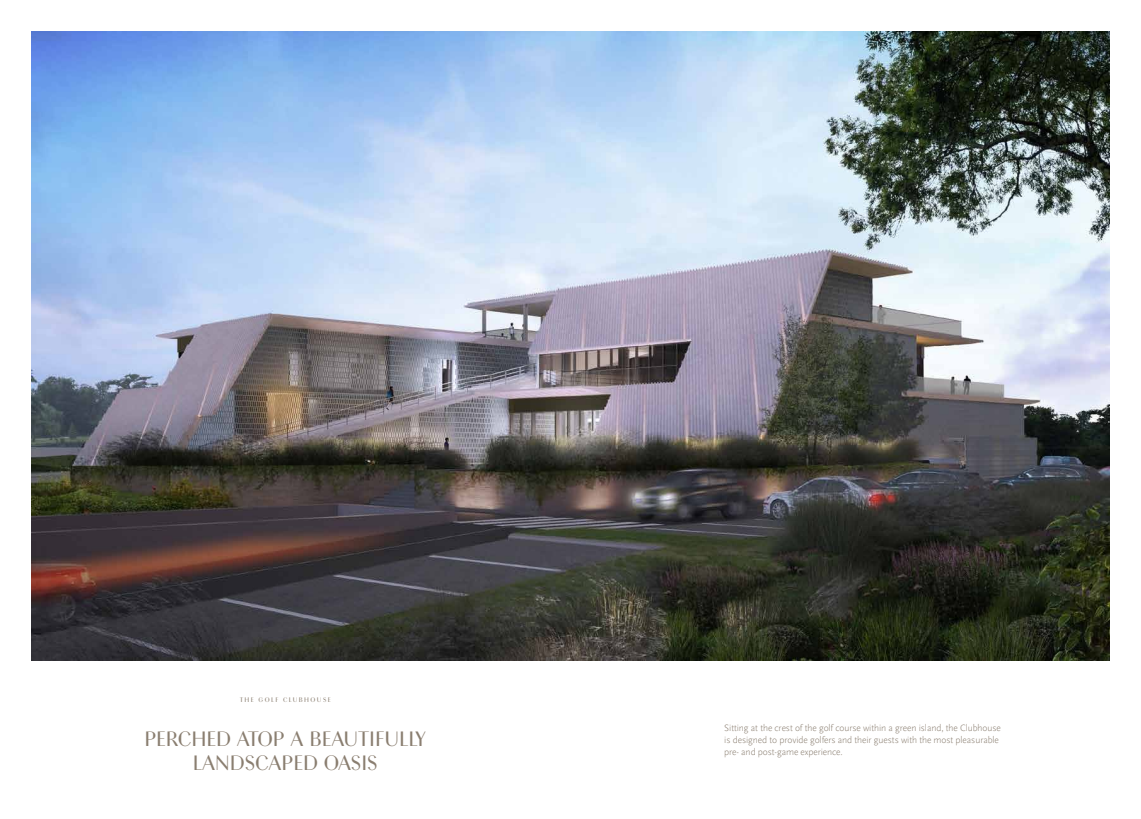
<style>
.page{position:relative;width:1141px;height:819px;background:#fff}
.page>*{position:absolute;margin:0;border:0;box-sizing:border-box;transform-origin:0 0}
.t1{font:21.88px/23.6px "Chong Modern Pro";color:#8a7e70;text-align:center}
.t2{font:300 9.62px/12.2px "Scala Sans";letter-spacing:-.01em;color:#8a7e70}
.t3{font:7px "Chong Modern Pro";letter-spacing:.2em;color:#8a7e70}
</style>
<div class="page">
<img style="left:32px;top:31px;width:1077px;height:629px">
<p class="t3" style="left:240px;top:696px;width:93px">THE GOLF CLUBHOUSE</p>
<h1 class="t1" style="left:144px;top:727px;width:283px">PERCHED ATOP A BEAUTIFULLY<br>LANDSCAPED OASIS</h1>
<p class="t2" style="left:724px;top:721px;width:278px">Sitting at the crest of the golf course within a green island, the Clubhouse is designed to provide golfers and their guests with the most pleasurable pre- and post-game experience.</p>
</div>
